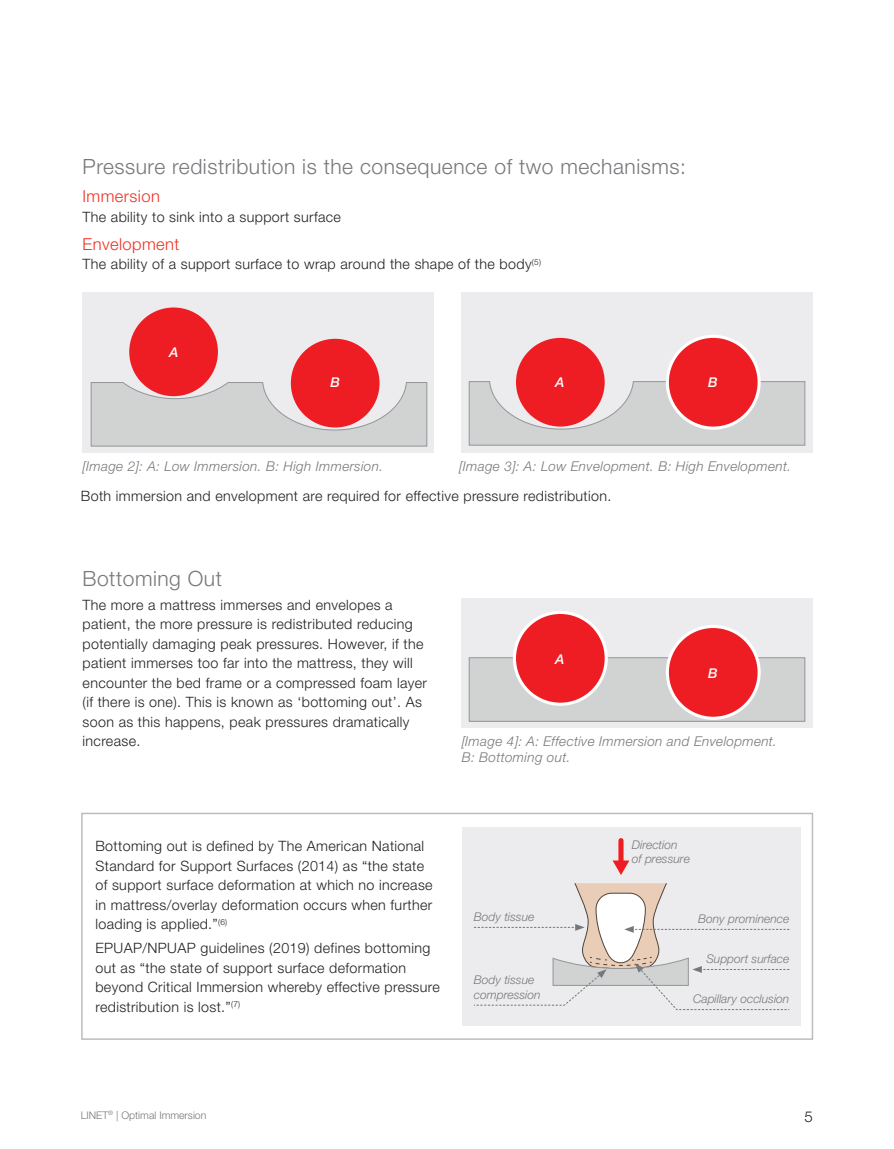
<style>
.page{position:relative;width:894px;height:1149px;background:#fff}
.page>*{position:absolute;margin:0;border:0;box-sizing:border-box;transform-origin:0 0}
.t1{font:300 21px "Helvetica Neue LT Pro";letter-spacing:.025em;color:#76787b}
.t2{font:300 16.5px "Helvetica Neue LT Pro";letter-spacing:.025em;color:#ef3122}
.t3{font:300 15px "Helvetica Neue LT Pro";color:#231f20}
.t4{font:300 14.25px/19.5px "Helvetica Neue LT Pro";letter-spacing:.025em;color:#231f20}
.t5{font:italic 300 13.5px/16.2px "Helvetica Neue LT Pro";letter-spacing:.025em;color:#76787b}
.t6{font:italic 500 13.5px "Helvetica Neue LT Pro";color:#fff}
.t7{font:italic 300 12px/14.4px "Helvetica Neue LT Pro";color:#76787b}
.t8{font:300 10.5px "Helvetica Neue LT Pro";color:#76787b}
</style>
<div class="page">
<div style="left:461px;top:598px;width:351px;height:129px;background:#ececee"></div>
<div style="left:469px;top:657px;width:335px;height:64px;background:#d1d2d2"></div>
<div style="left:468px;top:657px;width:337px;height:64px;border:1px solid #939598"></div>
<svg style="left:512px;top:611px;width:95px;height:94px"></svg>
<div style="left:545px;top:643px;width:30px;height:30px;background:#ee1d23;border-radius:50%"></div>
<svg style="left:665px;top:625px;width:95px;height:94px"></svg>
<div style="left:698px;top:657px;width:30px;height:30px;background:#ee1d23;border-radius:50%"></div>
<div style="left:461px;top:826px;width:339px;height:199px;background:#ececee"></div>
<div style="left:81px;top:812px;width:732px;height:227px;border:2px solid #bcbdc0"></div>
<div style="left:618px;top:840px;width:5px;height:22px;background:#ee1d23"></div>
<svg style="left:612px;top:860px;width:17px;height:14px"></svg>
<svg style="left:474px;top:883px;width:316px;height:127px"></svg>
<div style="left:83px;top:292px;width:351px;height:160px;background:#ececee"></div>
<svg style="left:90px;top:381px;width:337px;height:66px;background:#d2d2d3"></svg>
<div style="left:129px;top:307px;width:89px;height:89px;background:#ee1d23;border-radius:50%"></div>
<div style="left:291px;top:339px;width:88px;height:88px;background:#ee1d23;border-radius:50%"></div>
<div style="left:461px;top:292px;width:351px;height:160px;background:#ececee"></div>
<svg style="left:468px;top:335px;width:337px;height:111px"></svg>
<div style="left:698px;top:367px;width:30px;height:30px;background:#ee1d23;border-radius:50%"></div>
<h1 class="t1" style="left:83px;top:153px;width:604px">Pressure redistribution is the consequence of two mechanisms:</h1>
<p class="t2" style="left:83px;top:186px;width:79px">Immersion</p>
<p class="t4" style="left:83px;top:206px;width:260px">The ability to sink into a support surface</p>
<p class="t2" style="left:83px;top:234px;width:98px">Envelopment</p>
<p class="t4" style="left:83px;top:254px;width:460px">The ability of a support surface to wrap around the shape of the body<sup>(5)</sup></p>
<p class="t6" style="left:169px;top:344px;width:11px">A</p>
<p class="t6" style="left:330px;top:374px;width:11px">B</p>
<p class="t6" style="left:707px;top:374px;width:11px">B</p>
<p class="t6" style="left:555px;top:374px;width:11px">A</p>
<p class="t5" style="left:83px;top:457px;width:302px">[Image 2]: A: Low Immersion. B: High Immersion.</p>
<p class="t5" style="left:459px;top:457px;width:333px">[Image 3]: A: Low Envelopment. B: High Envelopment.</p>
<p class="t4" style="left:81px;top:485px;width:532px">Both immersion and envelopment are required for effective pressure redistribution.</p>
<h1 class="t1" style="left:83px;top:565px;width:141px">Bottoming Out</h1>
<p class="t4" style="left:83px;top:594px;width:346px">The more a mattress immerses and envelopes a patient, the more pressure is redistributed reducing potentially damaging peak pressures. However, if the patient immerses too far into the mattress, they will encounter the bed frame or a compressed foam layer (if there is one). This is known as ‘bottoming out’. As soon as this happens, peak pressures dramatically increase.</p>
<p class="t6" style="left:555px;top:650px;width:11px">A</p>
<p class="t6" style="left:707px;top:664px;width:11px">B</p>
<p class="t5" style="left:461px;top:733px;width:317px">[Image 4]: A: Effective Immersion and Envelopment.<br>B: Bottoming out.</p>
<p class="t4" style="left:95px;top:835px;width:338px">Bottoming out is defined by The American National Standard for Support Surfaces (2014) as “the state of support surface deformation at which no increase in mattress/overlay deformation occurs when further loading is applied.”<sup>(6)</sup></p>
<p class="t4" style="left:95px;top:937px;width:346px">EPUAP/NPUAP guidelines (2019) defines bottoming out as “the state of support surface deformation beyond Critical Immersion whereby effective pressure redistribution is lost.”<sup>(7)</sup></p>
<p class="t7" style="left:474px;top:909px;width:62px">Body tissue</p>
<p class="t7" style="left:474px;top:972px;width:68px">Body tissue compression</p>
<p class="t7" style="left:631px;top:836px;width:60px">Direction of pressure</p>
<p class="t7" style="left:698px;top:911px;width:93px">Bony prominence</p>
<p class="t7" style="left:706px;top:951px;width:84px">Support surface</p>
<p class="t7" style="left:693px;top:991px;width:98px">Capillary occlusion</p>
<p class="t8" style="left:81px;top:1108px;width:127px">LINET<sup>®</sup> | Optimal Immersion</p>
<p class="t3" style="left:804px;top:1107px;width:10px">5</p>
</div>
